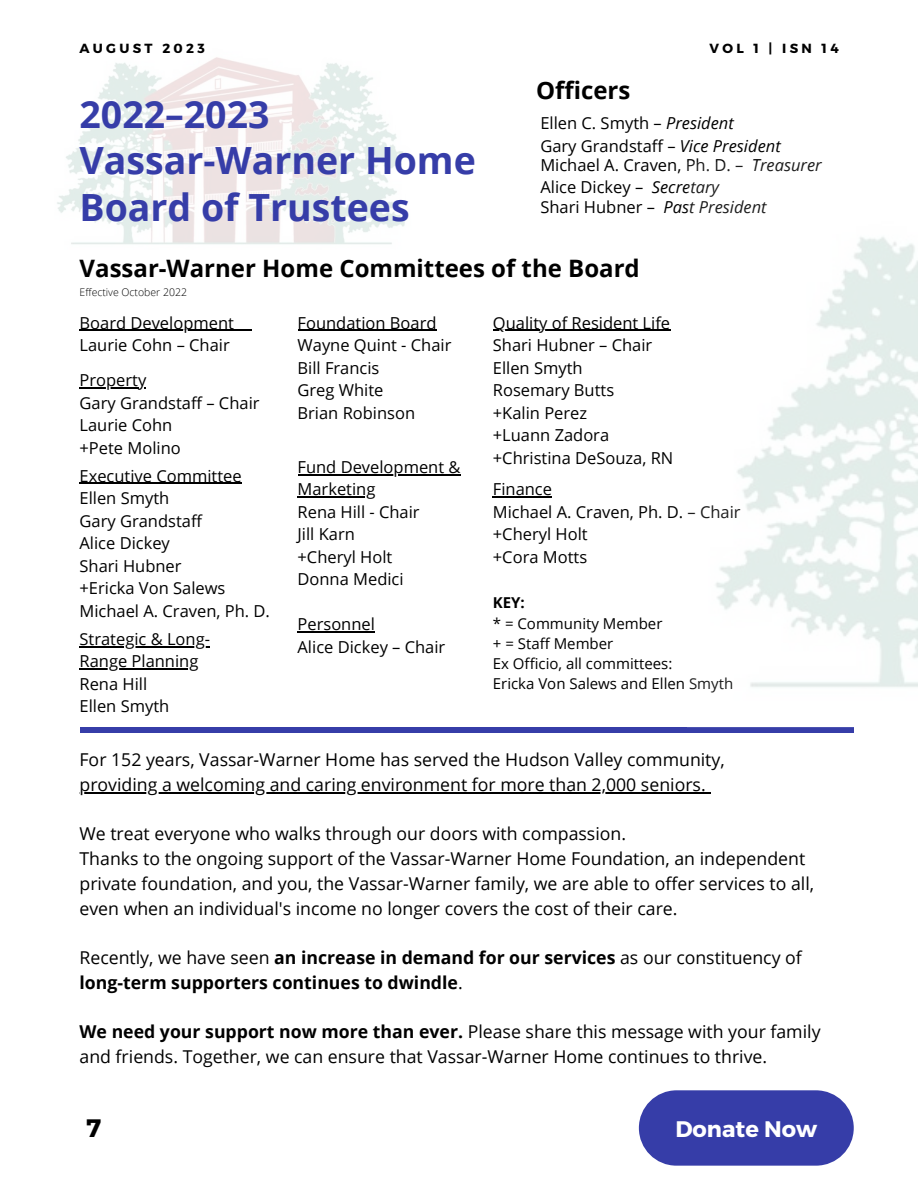
<style>
.page{position:relative;width:918px;height:1188px;background:#fff}
.page>*{position:absolute;margin:0;border:0;box-sizing:border-box;transform-origin:0 0}
.t1{font:700 37.5px/46.2px "Open Sans";color:#363da8}
.t2{font:700 25.2px "Montserrat";color:#000}
.t3{font:700 24px "Open Sans";color:#000}
.t4{font:700 22.5px "Montserrat";color:#fff}
.t5{font:17.7px/24.8px "Open Sans";color:#000}
.t6{font:700 17.7px/24.8px "Open Sans";color:#000}
.t7{font:16.5px/22.5px "Open Sans";color:#000}
.t8{font:italic 16.5px "Open Sans";color:#000}
.t9{font:15px/20.2px "Open Sans";color:#000}
.t10{font:700 15px "Open Sans";color:#000}
.t11{font:700 13.2px "Montserrat";letter-spacing:.25em;color:#000}
.t12{font:300 10.5px "Open Sans";color:#000}
.s1{font-style:italic}
.s2{font-style:normal}
.s3{font-weight:400}
.s4{font-weight:700}
</style>
<div class="page">
<div style="left:80px;top:727px;width:774px;height:6px;background:#363da8"></div>
<img style="left:57px;top:57px;width:348px;height:187px">
<hr style="left:80px;top:483px;width:162px;height:1px;background:#000">
<hr style="left:298px;top:330px;width:139px;height:1px;background:#000">
<hr style="left:80px;top:330px;width:154px;height:1px;background:#000">
<svg style="left:234px;top:330px;width:17px;height:1px"></svg>
<hr style="left:493px;top:496px;width:59px;height:2px;background:#000">
<hr style="left:298px;top:474px;width:163px;height:1px;background:#000">
<hr style="left:298px;top:496px;width:77px;height:2px;background:#000">
<hr style="left:493px;top:330px;width:177px;height:1px;background:#000">
<hr style="left:80px;top:387px;width:66px;height:1px;background:#000">
<hr style="left:298px;top:632px;width:77px;height:1px;background:#000">
<hr style="left:80px;top:646px;width:130px;height:1px;background:#000">
<hr style="left:80px;top:668px;width:118px;height:2px;background:#000">
<img style="left:688px;top:237px;width:230px;height:491px">
<div style="left:639px;top:1090px;width:215px;height:76px;background:#363da8;border-radius:38px"></div>
<hr style="left:80px;top:792px;width:626px;height:1px;background:#000">
<p class="t11" style="left:79px;top:40px;width:127px">AUGUST 2023</p>
<p class="t11" style="left:709px;top:39px;width:131px">VOL 1 | ISN 14</p>
<h1 class="t1" style="left:80px;top:91px;width:398px">2022–2023<br>Vassar-Warner Home<br>Board of Trustees</h1>
<h3 class="t3" style="left:536px;top:74px;width:96px">Officers</h3>
<p class="t7" style="left:540px;top:112px;width:242px">Ellen C. Smyth – <span class="s1">President<br></span>Gary Grandstaff – <span class="s1">Vice President</span></p>
<p class="t7" style="left:540px;top:153px;width:283px">Michael A. Craven, Ph. D. – <span class="s1">Treasurer<br></span>Alice Dickey – <span class="s1">Secretary</span></p>
<p class="t8" style="left:540px;top:195px;width:228px"><span class="s2">Shari Hubner –</span> Past President</p>
<h3 class="t3" style="left:80px;top:252px;width:562px">Vassar-Warner Home Committees of the Board</h3>
<p class="t12" style="left:80px;top:285px;width:109px">Effective October 2022</p>
<p class="t7" style="left:80px;top:311px;width:156px">Board Development<br>Laurie Cohn – Chair</p>
<p class="t7" style="left:493px;top:311px;width:182px">Quality of Resident Life<br>Shari Hubner – Chair<br>Ellen Smyth<br>Rosemary Butts<br>+Kalin Perez<br>+Luann Zadora +Christina DeSouza, RN</p>
<p class="t7" style="left:298px;top:311px;width:155px">Foundation Board<br>Wayne Quint - Chair<br>Bill Francis<br>Greg White<br>Brian Robinson</p>
<p class="t7" style="left:80px;top:369px;width:182px">Property<br>Gary Grandstaff – Chair<br>Laurie Cohn<br>+Pete Molino</p>
<p class="t7" style="left:298px;top:455px;width:164px">Fund Development &amp;<br>Marketing<br>Rena Hill - Chair<br>Jill Karn<br>+Cheryl Holt<br>Donna Medici</p>
<p class="t7" style="left:80px;top:464px;width:192px">Executive Committee<br>Ellen Smyth<br>Gary Grandstaff<br>Alice Dickey<br>Shari Hubner<br>+Ericka Von Salews<br>Michael A. Craven, Ph. D.</p>
<p class="t7" style="left:493px;top:478px;width:249px">Finance<br>Michael A. Craven, Ph. D. – Chair +Cheryl Holt<br>+Cora Motts</p>
<p class="t10" style="left:493px;top:592px;width:33px">KEY:</p>
<p class="t9" style="left:493px;top:613px;width:242px">* = Community Member<br>+ = Staff Member<br>Ex Officio, all committees:<br>Ericka Von Salews and Ellen Smyth</p>
<p class="t7" style="left:298px;top:613px;width:149px">Personnel<br>Alice Dickey – Chair</p>
<p class="t7" style="left:80px;top:627px;width:132px">Strategic &amp; Long-<br>Range Planning<br>Rena Hill<br>Ellen Smyth</p>
<p class="t5" style="left:80px;top:747px;width:647px">For 152 years, Vassar-Warner Home has served the Hudson Valley community, providing a welcoming and caring environment for more than 2,000 seniors.</p>
<p class="t5" style="left:80px;top:821px;width:736px">We treat everyone who walks through our doors with compassion.<br>Thanks to the ongoing support of the Vassar-Warner Home Foundation, an independent private foundation, and you, the Vassar-Warner family, we are able to offer services to all, even when an individual's income no longer covers the cost of their care.</p>
<p class="t6" style="left:80px;top:945px;width:724px"><span class="s3">Recently, we have seen</span> an increase in demand for our services <span class="s3">as our constituency of </span>long-term supporters continues to dwindle<span class="s3">.</span></p>
<p class="t5" style="left:80px;top:1019px;width:743px"><span class="s4">We need your support now more than ever.</span> Please share this message with your family and friends. Together, we can ensure that Vassar-Warner Home continues to thrive.</p>
<h2 class="t2" style="left:86px;top:1112px;width:16px">7</h2>
<h3 class="t4" style="left:675px;top:1114px;width:143px">Donate Now</h3>
</div>
